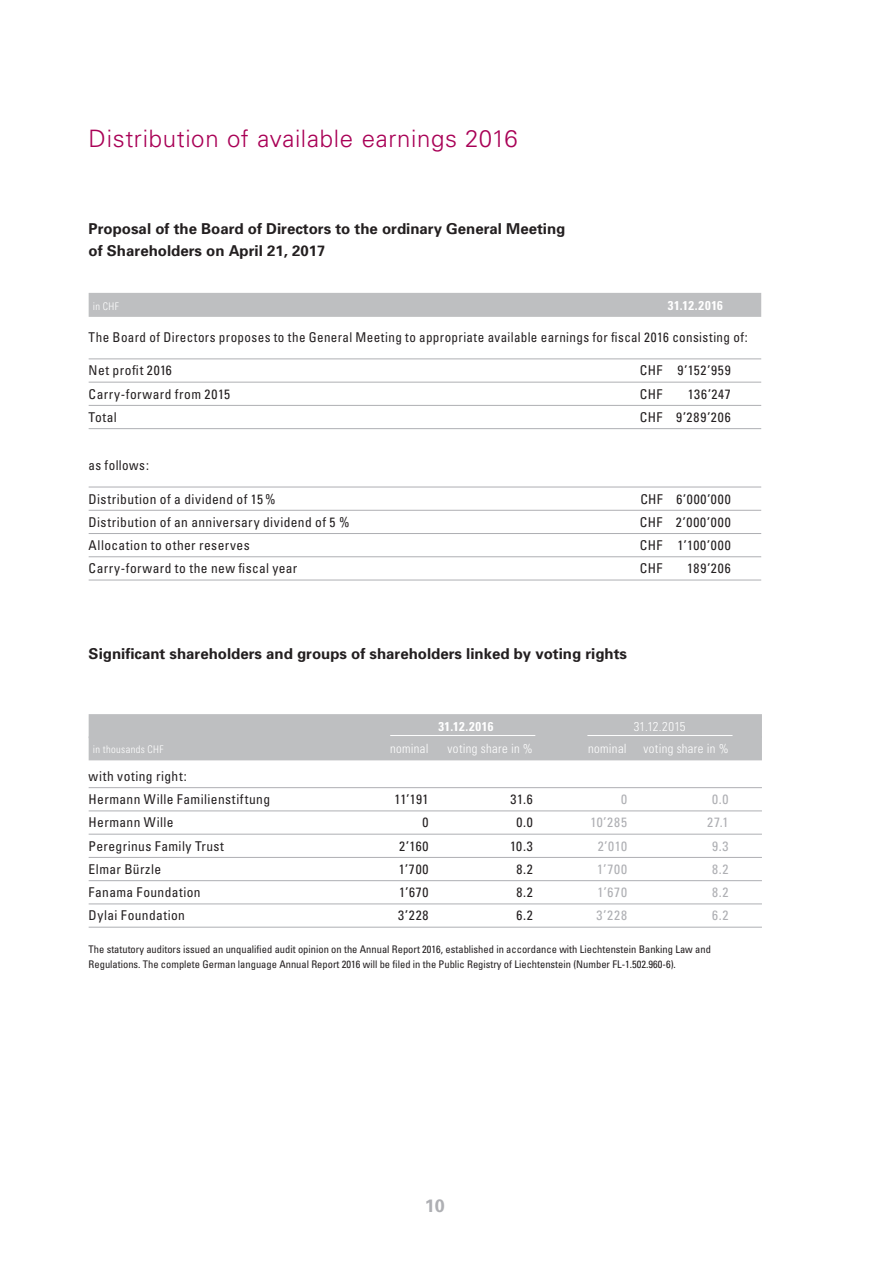
<style>
.page{position:relative;width:893px;height:1263px;background:#fff}
.page>*{position:absolute;margin:0;border:0;box-sizing:border-box;transform-origin:0 0}
.Haupttitel{font:300 24px "Univers";letter-spacing:.025em;color:#a90156}
.t1{font:700 18px "Univers";color:#aeafb3}
.t2{font:700 15px/21.6px "Univers";color:#231f20}
.Tabelle_normal{font:condensed 13.5px "Univers";letter-spacing:.03em;color:#231f20}
.Tabelle_normal-2{font:condensed 13.5px "Univers";letter-spacing:.065em;color:#aeafb3}
.Tabelle_normal-3{font:condensed 13.5px "Univers";letter-spacing:.065em;color:#231f20}
.Tab_Titel_oben_Absta{font:condensed 13.5px "Univers";letter-spacing:.045em;color:#231f20}
.Tabelle_normal-4{font:condensed 13.5px "Univers";letter-spacing:.05em;color:#231f20}
.Tabelle_normal-5{font:condensed 13.5px "Univers";letter-spacing:.07em;color:#231f20}
.Tabelle_normal-6{font:condensed 13.5px "Univers";letter-spacing:.055em;color:#231f20}
.Tabelle_2_Zeile{font:300 condensed 12.75px "Univers";letter-spacing:.03em;color:#fff}
.Tabelle_2_Zeile-2{font:700 condensed 12.75px "Univers";letter-spacing:.045em;color:#fff}
.Bildlegende{font:condensed 10.5px/15px "Univers";color:#231f20}
.Tabelle_2_Zeile-3{font:300 condensed 10.5px "Univers";letter-spacing:.035em;color:#fff}
</style>
<div class="page">
<div style="left:89px;top:293px;width:672px;height:24px;background:#bebfc1"></div>
<hr style="left:89px;top:358px;width:672px;height:1px;background:#aeafb3">
<hr style="left:89px;top:382px;width:672px;height:1px;background:#aeafb3">
<hr style="left:89px;top:405px;width:672px;height:1px;background:#aeafb3">
<hr style="left:89px;top:428px;width:672px;height:1px;background:#aeafb3">
<hr style="left:89px;top:487px;width:672px;height:1px;background:#aeafb3">
<hr style="left:89px;top:510px;width:672px;height:1px;background:#aeafb3">
<hr style="left:89px;top:533px;width:672px;height:1px;background:#aeafb3">
<hr style="left:89px;top:556px;width:672px;height:1px;background:#aeafb3">
<hr style="left:89px;top:580px;width:672px;height:1px;background:#aeafb3">
<div style="left:89px;top:714px;width:673px;height:24px;background:#bebfc1"></div>
<div style="left:89px;top:736px;width:673px;height:24px;background:#bebfc1"></div>
<hr style="left:89px;top:787px;width:673px;height:1px;background:#aeafb3">
<hr style="left:89px;top:810px;width:673px;height:1px;background:#aeafb3">
<hr style="left:89px;top:834px;width:673px;height:1px;background:#aeafb3">
<hr style="left:89px;top:857px;width:673px;height:1px;background:#aeafb3">
<hr style="left:89px;top:880px;width:673px;height:1px;background:#aeafb3">
<hr style="left:89px;top:903px;width:673px;height:1px;background:#aeafb3">
<hr style="left:89px;top:927px;width:673px;height:1px;background:#aeafb3">
<hr style="left:390px;top:735px;width:145px;height:1px;background:#fff">
<hr style="left:587px;top:735px;width:145px;height:1px;background:#fff">
<p class="Haupttitel" style="left:89px;top:124px;width:431px">Distribution of available earnings 2016</p>
<p class="t2" style="left:89px;top:218px;width:478px">Proposal of the Board of Directors to the ordinary General Meeting of Shareholders on April 21, 2017</p>
<p class="Tabelle_2_Zeile-3" style="left:93px;top:300px;width:27px">in CHF</p>
<p class="Tabelle_2_Zeile-2" style="left:668px;top:297px;width:57px">31.12.2016</p>
<p class="Tabelle_normal" style="left:89px;top:328px;width:661px">The Board of Directors proposes to the General Meeting to appropriate available earnings for fiscal 2016 consisting of:</p>
<p class="Tabelle_normal" style="left:89px;top:362px;width:85px">Net profit 2016</p>
<p class="Tabelle_normal-4" style="left:640px;top:362px;width:93px">CHF 9’152’959</p>
<p class="Tabelle_normal" style="left:89px;top:385px;width:143px">Carry-forward from 2015</p>
<p class="Tabelle_normal" style="left:640px;top:385px;width:24px">CHF</p>
<p class="Tabelle_normal" style="left:688px;top:385px;width:44px">136’247</p>
<p class="Tabelle_normal" style="left:89px;top:408px;width:30px">Total</p>
<p class="Tabelle_normal-3" style="left:640px;top:408px;width:93px">CHF 9’289’206</p>
<p class="Tabelle_normal" style="left:89px;top:456px;width:62px">as follows:</p>
<p class="Tabelle_normal" style="left:89px;top:490px;width:188px">Distribution of a dividend of 15%</p>
<p class="Tabelle_normal-3" style="left:640px;top:490px;width:92px">CHF 6’000’000</p>
<p class="Tabelle_normal" style="left:89px;top:513px;width:262px">Distribution of an anniversary dividend of 5 %</p>
<p class="Tabelle_normal-5" style="left:640px;top:513px;width:93px">CHF 2’000’000</p>
<p class="Tabelle_normal" style="left:89px;top:537px;width:163px">Allocation to other reserves</p>
<p class="Tabelle_normal-6" style="left:640px;top:537px;width:93px">CHF 1’100’000</p>
<p class="Tabelle_normal" style="left:89px;top:560px;width:210px">Carry-forward to the new fiscal year</p>
<p class="Tabelle_normal" style="left:640px;top:560px;width:24px">CHF</p>
<p class="Tabelle_normal" style="left:687px;top:560px;width:45px">189’206</p>
<p class="t2" style="left:89px;top:643px;width:540px">Significant shareholders and groups of shareholders linked by voting rights</p>
<p class="Tabelle_2_Zeile-2" style="left:438px;top:719px;width:57px">31.12.2016</p>
<p class="Tabelle_2_Zeile" style="left:634px;top:719px;width:53px">31.12.2015</p>
<p class="Tabelle_2_Zeile-3" style="left:93px;top:743px;width:72px">in thousands CHF</p>
<p class="Tabelle_2_Zeile" style="left:390px;top:741px;width:40px">nominal</p>
<p class="Tabelle_2_Zeile" style="left:448px;top:741px;width:87px">voting share in %</p>
<p class="Tabelle_2_Zeile" style="left:588px;top:741px;width:40px">nominal</p>
<p class="Tabelle_2_Zeile" style="left:643px;top:741px;width:87px">voting share in %</p>
<p class="Tab_Titel_oben_Absta" style="left:89px;top:767px;width:100px">with voting right:</p>
<p class="Tabelle_normal" style="left:89px;top:791px;width:183px">Hermann Wille Familienstiftung</p>
<p class="Tabelle_normal" style="left:394px;top:791px;width:36px">11’191</p>
<p class="Tabelle_normal" style="left:510px;top:791px;width:24px">31.6</p>
<p class="Tabelle_normal-2" style="left:621px;top:791px;width:7px">0</p>
<p class="Tabelle_normal-2" style="left:712px;top:791px;width:18px">0.0</p>
<p class="Tabelle_normal" style="left:89px;top:814px;width:86px">Hermann Wille</p>
<p class="Tabelle_normal" style="left:423px;top:814px;width:7px">0</p>
<p class="Tabelle_normal" style="left:516px;top:814px;width:18px">0.0</p>
<p class="Tabelle_normal-2" style="left:590px;top:814px;width:38px">10’285</p>
<p class="Tabelle_normal-2" style="left:707px;top:814px;width:23px">27.1</p>
<p class="Tabelle_normal" style="left:89px;top:837px;width:137px">Peregrinus Family Trust</p>
<p class="Tabelle_normal" style="left:399px;top:837px;width:31px">2’160</p>
<p class="Tabelle_normal" style="left:510px;top:837px;width:24px">10.3</p>
<p class="Tabelle_normal-2" style="left:598px;top:837px;width:31px">2’010</p>
<p class="Tabelle_normal-2" style="left:712px;top:837px;width:18px">9.3</p>
<p class="Tabelle_normal" style="left:89px;top:860px;width:74px">Elmar Bürzle</p>
<p class="Tabelle_normal" style="left:399px;top:860px;width:31px">1’700</p>
<p class="Tabelle_normal" style="left:516px;top:860px;width:18px">8.2</p>
<p class="Tabelle_normal-2" style="left:597px;top:860px;width:31px">1’700</p>
<p class="Tabelle_normal-2" style="left:712px;top:860px;width:18px">8.2</p>
<p class="Tabelle_normal" style="left:89px;top:884px;width:114px">Fanama Foundation</p>
<p class="Tabelle_normal" style="left:399px;top:884px;width:31px">1’670</p>
<p class="Tabelle_normal" style="left:516px;top:884px;width:18px">8.2</p>
<p class="Tabelle_normal-2" style="left:598px;top:884px;width:31px">1’670</p>
<p class="Tabelle_normal-2" style="left:712px;top:884px;width:18px">8.2</p>
<p class="Tabelle_normal" style="left:89px;top:907px;width:98px">Dylai Foundation</p>
<p class="Tabelle_normal" style="left:398px;top:907px;width:32px">3’228</p>
<p class="Tabelle_normal" style="left:516px;top:907px;width:18px">6.2</p>
<p class="Tabelle_normal-2" style="left:597px;top:907px;width:32px">3’228</p>
<p class="Tabelle_normal-2" style="left:712px;top:907px;width:18px">6.2</p>
<p class="Bildlegende" style="left:89px;top:941px;width:624px">The statutory auditors issued an unqualified audit opinion on the Annual Report 2016, established in accordance with Liechtenstein Banking Law and<br>Regulations. The complete German language Annual Report 2016 will be filed in the Public Registry of Liechtenstein (Number FL-1.502.960-6).</p>
<h2 class="t1" style="left:425px;top:1195px;width:22px">10</h2>
</div>
